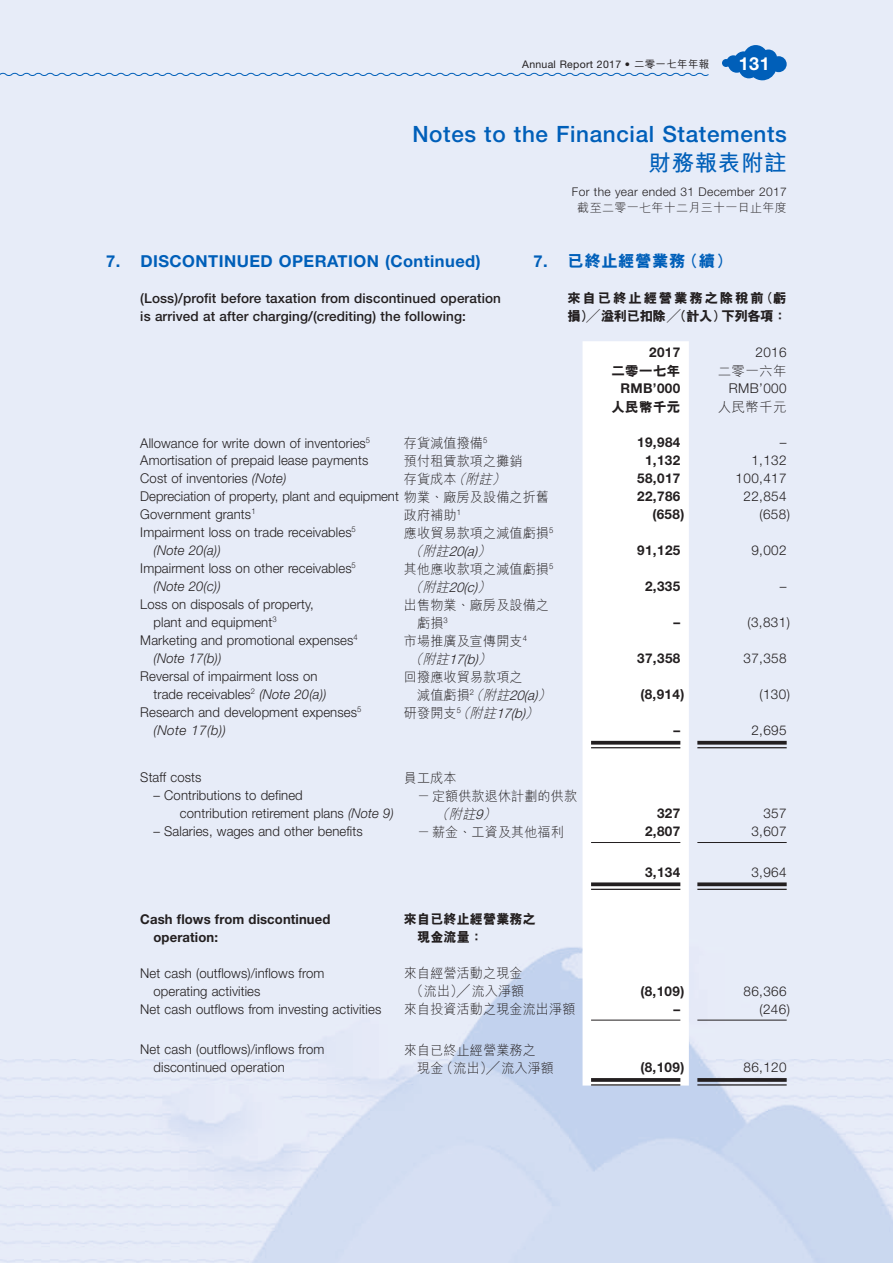
<style>
.page{position:relative;width:893px;height:1263px;background:#fff}
.page>*{position:absolute;margin:0;border:0;box-sizing:border-box;transform-origin:0 0}
.t1{font:500 22.5px "Helvetica Neue LT Std";letter-spacing:.03em;color:#005fb9}
.t2{font:700 22.5px "M Hei HK";letter-spacing:.03em;color:#005fb9}
.t3{font:700 18px "Helvetica Neue LT Std";color:#fff}
.t4{font:700 16.5px "Helvetica Neue LT Std";letter-spacing:.03em;color:#005fb9}
.t5{font:800 16.5px "M Hei HK";letter-spacing:.03em;color:#005fb9}
.t6{font:300 13.5px/18px "Helvetica Neue LT Std";letter-spacing:.01em;color:#231f20}
.t7{font:300 13.5px/18px "M Hei HK";letter-spacing:.01em;color:#231f20}
.t8{font:500 13.5px/18px "Helvetica Neue LT Std";letter-spacing:.01em;color:#231f20}
.t9{font:700 13.5px "Helvetica Neue LT Std";letter-spacing:.03em;color:#231f20}
.t10{font:italic 300 13.5px "Helvetica Neue LT Std";color:#231f20}
.t11{font:700 13.5px/18px "Helvetica Neue LT Std";letter-spacing:.01em;color:#231f20}
.t12{font:800 13.5px/18px "M Hei HK";letter-spacing:.13em;color:#231f20}
.t13{font:800 13.5px/18px "M Hei HK";letter-spacing:.02em;color:#231f20}
.t14{font:300 12px "Helvetica Neue LT Std";letter-spacing:.03em;color:#231f20}
.t15{font:300 12px "M Hei HK";letter-spacing:.03em;color:#231f20}
.t16{font:10.5px "Helvetica Neue LT Std";letter-spacing:.03em;color:#231f20}
.t17{font:300 7.8px "Helvetica Neue LT Std";color:#231f20}
.s1{font-family:"M Hei HK";font-weight:500}
.s2{font-family:"Helvetica Neue LT Std";font-weight:700}
.s3{font-style:italic}
.s4{font-family:"M Hei HK"}
.s5{font-family:"Helvetica Neue LT Std";font-style:italic}
.s6{font-weight:700}
</style>
<div class="page">
<img style="left:0;top:0;width:893px;height:1263px">
<svg style="left:722px;top:45px;width:65px;height:35px;background:#5593d0"></svg>
<svg style="left:0;top:72px;width:710px;height:5px;background:#b4cce9"></svg>
<svg style="left:583px;top:341px;width:106px;height:744px"></svg>
<svg style="left:591px;top:741px;width:89px;height:4px"></svg>
<hr style="left:591px;top:747px;width:89px;height:1px;background:#231f20">
<svg style="left:697px;top:741px;width:90px;height:4px"></svg>
<hr style="left:697px;top:747px;width:90px;height:1px;background:#231f20">
<hr style="left:591px;top:842px;width:89px;height:1px;background:#231f20">
<hr style="left:697px;top:842px;width:90px;height:1px;background:#231f20">
<svg style="left:591px;top:882px;width:89px;height:4px"></svg>
<hr style="left:591px;top:889px;width:89px;height:1px;background:#231f20">
<svg style="left:697px;top:882px;width:90px;height:4px"></svg>
<hr style="left:697px;top:889px;width:90px;height:1px;background:#231f20">
<hr style="left:591px;top:1020px;width:89px;height:1px;background:#231f20">
<hr style="left:697px;top:1020px;width:90px;height:1px;background:#231f20">
<svg style="left:591px;top:1078px;width:89px;height:4px"></svg>
<hr style="left:591px;top:1084px;width:89px;height:1px;background:#231f20">
<svg style="left:697px;top:1078px;width:90px;height:4px"></svg>
<hr style="left:697px;top:1084px;width:90px;height:1px;background:#231f20">
<p class="t16" style="left:522px;top:58px;width:189px">Annual Report 2017 • <span class="s1">二零一七年年報</span></p>
<h2 class="t3" style="left:739px;top:52px;width:33px">131</h2>
<h1 class="t1" style="left:412px;top:121px;width:376px">Notes to the Financial Statements</h1>
<h1 class="t2" style="left:648px;top:146px;width:140px">財務報表附註</h1>
<p class="t14" style="left:572px;top:184px;width:216px">For the year ended 31 December 2017</p>
<p class="t15" style="left:577px;top:199px;width:211px">截至二零一七年十二月三十一日止年度</p>
<p class="t4" style="left:106px;top:251px;width:376px">7. DISCONTINUED OPERATION (Continued)</p>
<p class="t8" style="left:140px;top:289px;width:362px">(Loss)/profit before taxation from discontinued operation is arrived at after charging/(crediting) the following:</p>
<p class="t5" style="left:533px;top:250px;width:201px"><span class="s2">7.</span> 已終止經營業務（續）</p>
<p class="t12" style="left:567px;top:289px;width:221px">來自已終止經營業務之除稅前（虧損）╱溢利已扣除╱（計入）下列各項：</p>
<p class="t9" style="left:649px;top:344px;width:33px">2017</p>
<p class="t6" style="left:755px;top:343px;width:33px">2016</p>
<p class="t13" style="left:611px;top:362px;width:71px">二零一七年</p>
<p class="t7" style="left:718px;top:361px;width:71px">二零一六年</p>
<p class="t9" style="left:620px;top:380px;width:62px">RMB’000</p>
<p class="t6" style="left:729px;top:379px;width:59px">RMB’000</p>
<p class="t13" style="left:611px;top:398px;width:71px">人民幣千元</p>
<p class="t7" style="left:718px;top:397px;width:71px">人民幣千元</p>
<p class="t6" style="left:140px;top:433px;width:231px">Allowance for write down of inventories<sup>5</sup></p>
<p class="t7" style="left:404px;top:433px;width:85px">存貨減值撥備<sup>5</sup></p>
<p class="t9" style="left:637px;top:434px;width:45px">19,984</p>
<p class="t6" style="left:780px;top:433px;width:8px">–</p>
<p class="t6" style="left:140px;top:451px;width:229px">Amortisation of prepaid lease payments</p>
<p class="t7" style="left:404px;top:451px;width:120px">預付租賃款項之攤銷</p>
<p class="t9" style="left:645px;top:452px;width:37px">1,132</p>
<p class="t6" style="left:751px;top:451px;width:37px">1,132</p>
<p class="t6" style="left:140px;top:469px;width:148px">Cost of inventories <span class="s3">(Note)</span></p>
<p class="t7" style="left:404px;top:469px;width:107px">存貨成本<span class="s3">（附註）</span></p>
<p class="t9" style="left:637px;top:470px;width:45px">58,017</p>
<p class="t6" style="left:736px;top:469px;width:53px">100,417</p>
<p class="t6" style="left:140px;top:487px;width:410px">Depreciation of property, plant and equipment <span class="s4">物業、廠房及設備之折舊</span></p>
<p class="t9" style="left:637px;top:488px;width:45px">22,786</p>
<p class="t6" style="left:743px;top:487px;width:45px">22,854</p>
<p class="t6" style="left:140px;top:505px;width:117px">Government grants<sup>1</sup></p>
<p class="t7" style="left:404px;top:505px;width:59px">政府補助<sup>1</sup></p>
<p class="t9" style="left:652px;top:506px;width:34px">(658)</p>
<p class="t6" style="left:759px;top:505px;width:32px">(658)</p>
<p class="t6" style="left:154px;top:523px;width:204px;text-indent:-13px">Impairment loss on trade receivables<sup>5 </sup><span class="s3">(Note 20(a))</span></p>
<p class="t7" style="left:404px;top:523px;width:151px">應收貿易款項之減值虧損<sup>5</sup></p>
<p class="t10" style="left:409px;top:542px;width:87px"><span class="s4">（附註</span>20(a) <span class="s4">）</span></p>
<p class="t9" style="left:637px;top:542px;width:45px">91,125</p>
<p class="t6" style="left:751px;top:541px;width:37px">9,002</p>
<p class="t6" style="left:154px;top:559px;width:204px;text-indent:-13px">Impairment loss on other receivables<sup>5 </sup><span class="s3">(Note 20(c))</span></p>
<p class="t7" style="left:404px;top:559px;width:151px">其他應收款項之減值虧損<sup>5</sup></p>
<p class="t10" style="left:409px;top:578px;width:87px"><span class="s4">（附註</span>20(c) <span class="s4">）</span></p>
<p class="t9" style="left:645px;top:578px;width:37px">2,335</p>
<p class="t6" style="left:780px;top:577px;width:8px">–</p>
<p class="t6" style="left:154px;top:595px;width:162px;text-indent:-13px">Loss on disposals of property, plant and equipment<sup>3</sup></p>
<p class="t7" style="left:417px;top:595px;width:133px;text-indent:-13px">出售物業、廠房及設備之虧損<sup>3</sup></p>
<p class="t9" style="left:674px;top:614px;width:8px">–</p>
<p class="t6" style="left:747px;top:613px;width:44px">(3,831)</p>
<p class="t6" style="left:154px;top:631px;width:206px;text-indent:-13px">Marketing and promotional expenses<sup>4 </sup><span class="s3">(Note 17(b))</span></p>
<p class="t7" style="left:404px;top:631px;width:125px">市場推廣及宣傳開支<sup>4</sup></p>
<p class="t10" style="left:409px;top:650px;width:88px"><span class="s4">（附註</span>17(b) <span class="s4">）</span></p>
<p class="t9" style="left:637px;top:650px;width:45px">37,358</p>
<p class="t6" style="left:743px;top:649px;width:45px">37,358</p>
<p class="t6" style="left:154px;top:667px;width:175px;text-indent:-13px">Reversal of impairment loss on trade receivables<sup>2</sup> <span class="s3">(Note 20(a))</span></p>
<p class="t7" style="left:404px;top:667px;width:120px;text-align:center">回撥應收貿易款項之減值虧損<span class="s3">（附註</span></p>
<p class="t17" style="left:470px;top:687px;width:6px">2</p>
<p class="t10" style="left:509px;top:686px;width:48px">20(a) <span class="s4">）</span></p>
<p class="t9" style="left:640px;top:686px;width:46px">(8,914)</p>
<p class="t6" style="left:759px;top:685px;width:32px">(130)</p>
<p class="t6" style="left:154px;top:703px;width:209px;text-indent:-13px">Research and development expenses<sup>5 </sup><span class="s3">(Note 17(b))</span></p>
<p class="t7" style="left:404px;top:703px;width:98px">研發開支<span class="s3">（附註</span></p>
<p class="t17" style="left:457px;top:705px;width:6px">5</p>
<p class="t10" style="left:496px;top:704px;width:48px">17(b) <span class="s4">）</span></p>
<p class="t6" style="left:140px;top:768px;width:63px">Staff costs</p>
<p class="t7" style="left:404px;top:768px;width:54px">員工成本</p>
<p class="t6" style="left:180px;top:786px;width:216px;text-indent:-26px">– Contributions to defined<br>contribution retirement plans <span class="s3">(Note 9)</span></p>
<p class="t7" style="left:436px;top:786px;width:143px;text-indent:-18px">－定額供款退休計劃的供款<span class="s3">（附註</span><span class="s5">9</span><span class="s3">）</span></p>
<p class="t9" style="left:674px;top:722px;width:8px">–</p>
<p class="t6" style="left:751px;top:721px;width:37px">2,695</p>
<p class="t9" style="left:657px;top:805px;width:25px">327</p>
<p class="t6" style="left:763px;top:804px;width:25px">357</p>
<p class="t6" style="left:154px;top:822px;width:211px">– Salaries, wages and other benefits</p>
<p class="t7" style="left:417px;top:822px;width:148px">－薪金、工資及其他福利</p>
<p class="t9" style="left:645px;top:823px;width:37px">2,807</p>
<p class="t6" style="left:751px;top:822px;width:37px">3,607</p>
<p class="t9" style="left:645px;top:863px;width:37px">3,134</p>
<p class="t6" style="left:751px;top:862px;width:37px">3,964</p>
<p class="t11" style="left:154px;top:909px;width:178px;text-indent:-13px">Cash flows from discontinued operation:</p>
<p class="t13" style="left:417px;top:910px;width:120px;text-indent:-13px">來自已終止經營業務之現金流量：</p>
<p class="t6" style="left:154px;top:963px;width:172px;text-indent:-13px">Net cash (outflows)/inflows from operating activities</p>
<p class="t7" style="left:404px;top:964px;width:122px;text-align:center">來自經營活動之現金（流出）<span class="s6">╱</span>流入淨額</p>
<p class="t9" style="left:640px;top:982px;width:46px">(8,109)</p>
<p class="t6" style="left:743px;top:981px;width:45px">86,366</p>
<p class="t6" style="left:140px;top:999px;width:242px">Net cash outflows from investing activities</p>
<p class="t7" style="left:404px;top:1000px;width:173px">來自投資活動之現金流出淨額</p>
<p class="t9" style="left:674px;top:1000px;width:8px">–</p>
<p class="t6" style="left:759px;top:999px;width:32px">(246)</p>
<p class="t6" style="left:154px;top:1040px;width:172px;text-indent:-13px">Net cash (outflows)/inflows from discontinued operation</p>
<p class="t7" style="left:417px;top:1040px;width:138px;text-indent:-13px">來自已終止經營業務之<br>現金（流出）<span class="s6">╱</span>流入淨額</p>
<p class="t9" style="left:640px;top:1059px;width:46px">(8,109)</p>
<p class="t6" style="left:743px;top:1058px;width:45px">86,120</p>
</div>
